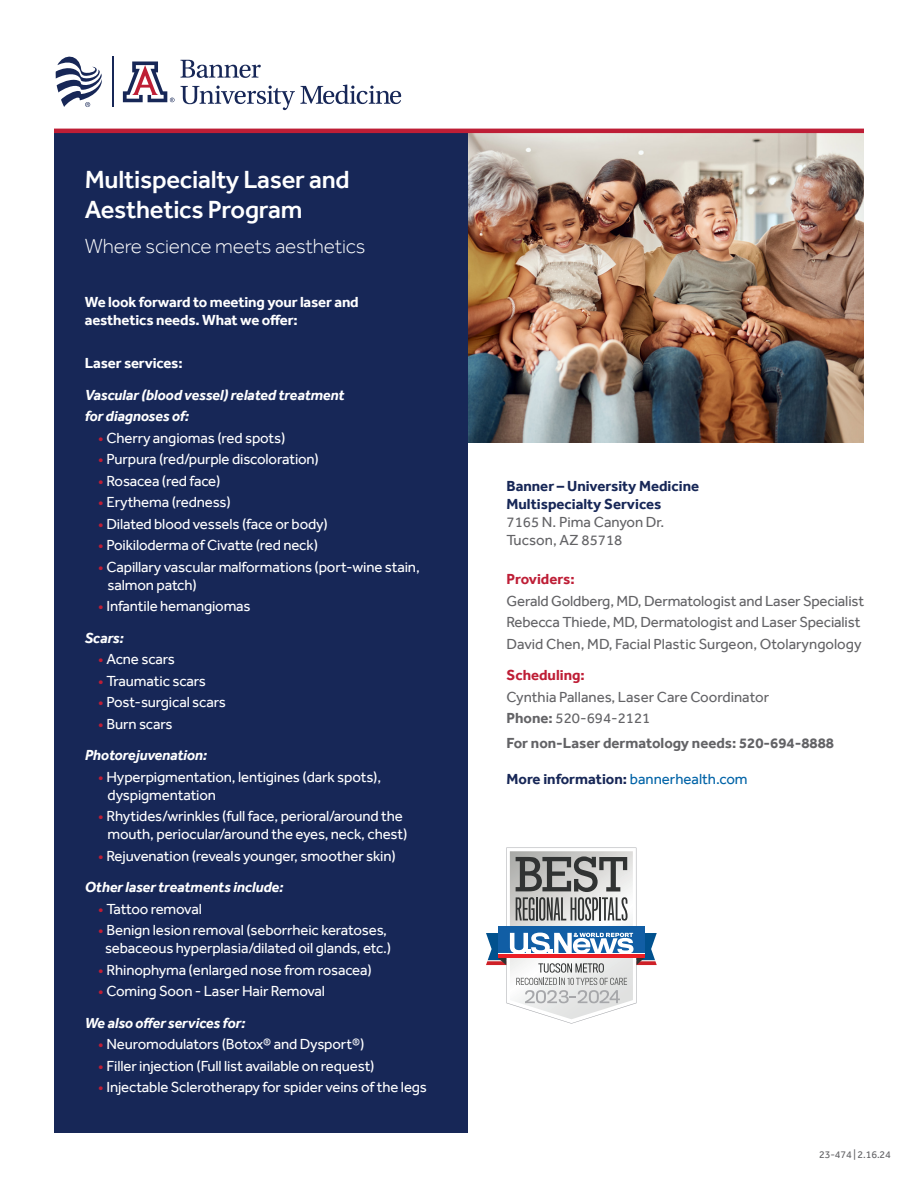
<style>
.page{position:relative;width:918px;height:1188px;background:#fff}
.page>*{position:absolute;margin:0;border:0;box-sizing:border-box;transform-origin:0 0}
.t1{font:500 25.5px "Effra";letter-spacing:-.01em;color:#fff}
.t2{font:300 21px "Effra";letter-spacing:-.01em;color:#fff}
.Paragraph-basic{font:15px "Effra";letter-spacing:-.01em;color:#fff}
.Paragraph-basic-2{font:15px "Effra";letter-spacing:-.01em;color:#636366}
.Paragraph-basic-3{font:italic 700 15px "Effra";letter-spacing:-.01em;color:#fff}
.t3{font:700 15px "Effra";color:#172757}
.Paragraph-basic-4{font:700 15px "Effra";letter-spacing:-.01em;color:#fff}
.t4{font:700 15px "Effra";color:#636366}
.Paragraph-basic-5{font:700 15px "Effra";color:#be1e36}
.t5{font:10.5px "Effra";letter-spacing:-.01em;color:#636366}
.s1{color:#be1e36}
.s2{font-weight:700}
.s3{font-weight:400;color:#0163a7}
</style>
<div class="page">
<img style="left:468px;top:133px;width:396px;height:310px">
<div style="left:54px;top:129px;width:414px;height:1004px;background:#172757"></div>
<hr style="left:112px;top:57px;width:2px;height:50px;background:#172757">
<svg style="left:55px;top:56px;width:47px;height:51px"></svg>
<svg style="left:122px;top:60px;width:279px;height:50px"></svg>
<hr style="left:54px;top:129px;width:810px;height:4px;background:#be1e36">
<svg style="left:486px;top:848px;width:171px;height:176px"></svg>
<p class="t1" style="left:85px;top:165px;width:266px">Multispecialty Laser and</p>
<p class="t1" style="left:85px;top:195px;width:219px">Aesthetics Program</p>
<p class="t2" style="left:85px;top:233px;width:282px">Where science meets aesthetics</p>
<p class="Paragraph-basic-4" style="left:85px;top:293px;width:276px">We look forward to meeting your laser and</p>
<p class="Paragraph-basic-4" style="left:85px;top:311px;width:214px">aesthetics needs. What we offer:</p>
<p class="Paragraph-basic-4" style="left:85px;top:354px;width:99px">Laser services:</p>
<p class="Paragraph-basic-3" style="left:85px;top:386px;width:261px">Vascular (blood vessel) related treatment</p>
<p class="Paragraph-basic-3" style="left:85px;top:407px;width:106px">for diagnoses of:</p>
<p class="Paragraph-basic" style="left:98px;top:429px;width:189px"><span class="s1">•</span> Cherry angiomas (red spots)</p>
<p class="Paragraph-basic" style="left:98px;top:450px;width:222px"><span class="s1">•</span> Purpura (red/purple discoloration)</p>
<p class="Paragraph-basic" style="left:98px;top:472px;width:124px"><span class="s1">•</span> Rosacea (red face)</p>
<p class="Paragraph-basic" style="left:98px;top:493px;width:134px"><span class="s1">•</span> Erythema (redness)</p>
<p class="Paragraph-basic" style="left:98px;top:515px;width:231px"><span class="s1">•</span> Dilated blood vessels (face or body)</p>
<p class="Paragraph-basic" style="left:98px;top:536px;width:221px"><span class="s1">•</span> Poikiloderma of Civatte (red neck)</p>
<p class="Paragraph-basic" style="left:98px;top:558px;width:323px"><span class="s1">•</span> Capillary vascular malformations (port-wine stain,</p>
<p class="Paragraph-basic" style="left:108px;top:576px;width:91px">salmon patch)</p>
<p class="Paragraph-basic" style="left:98px;top:597px;width:154px"><span class="s1">•</span> Infantile hemangiomas</p>
<p class="Paragraph-basic-3" style="left:85px;top:629px;width:40px">Scars:</p>
<p class="Paragraph-basic" style="left:98px;top:650px;width:78px"><span class="s1">•</span> Acne scars</p>
<p class="Paragraph-basic" style="left:98px;top:672px;width:109px"><span class="s1">•</span> Traumatic scars</p>
<p class="Paragraph-basic" style="left:98px;top:693px;width:129px"><span class="s1">•</span> Post-surgical scars</p>
<p class="Paragraph-basic" style="left:98px;top:715px;width:76px"><span class="s1">•</span> Burn scars</p>
<p class="Paragraph-basic-3" style="left:85px;top:746px;width:124px">Photorejuvenation:</p>
<p class="Paragraph-basic" style="left:98px;top:768px;width:285px"><span class="s1">•</span> Hyperpigmentation, lentigines (dark spots),</p>
<p class="Paragraph-basic" style="left:108px;top:786px;width:110px">dyspigmentation</p>
<p class="Paragraph-basic" style="left:98px;top:807px;width:306px"><span class="s1">•</span> Rhytides/wrinkles (full face, perioral/around the</p>
<p class="Paragraph-basic" style="left:108px;top:825px;width:301px">mouth, periocular/around the eyes, neck, chest)</p>
<p class="Paragraph-basic" style="left:98px;top:847px;width:299px"><span class="s1">•</span> Rejuvenation (reveals younger, smoother skin)</p>
<p class="Paragraph-basic-3" style="left:85px;top:878px;width:200px">Other laser treatments include:</p>
<p class="Paragraph-basic" style="left:98px;top:900px;width:105px"><span class="s1">•</span> Tattoo removal</p>
<p class="Paragraph-basic" style="left:98px;top:921px;width:290px"><span class="s1">•</span> Benign lesion removal (seborrheic keratoses,</p>
<p class="Paragraph-basic" style="left:105px;top:939px;width:288px">sebaceous hyperplasia/dilated oil glands, etc.)</p>
<p class="Paragraph-basic" style="left:98px;top:961px;width:275px"><span class="s1">•</span> Rhinophyma (enlarged nose from rosacea)</p>
<p class="Paragraph-basic" style="left:98px;top:982px;width:228px"><span class="s1">•</span> Coming Soon - Laser Hair Removal</p>
<p class="Paragraph-basic-3" style="left:85px;top:1014px;width:162px">We also offer services for:</p>
<p class="Paragraph-basic" style="left:98px;top:1035px;width:268px"><span class="s1">•</span> Neuromodulators (Botox® and Dysport®)</p>
<p class="Paragraph-basic" style="left:98px;top:1057px;width:278px"><span class="s1">•</span> Filler injection (Full list available on request)</p>
<p class="Paragraph-basic" style="left:98px;top:1078px;width:330px"><span class="s1">•</span> Injectable Sclerotherapy for spider veins of the legs</p>
<p class="t3" style="left:507px;top:477px;width:194px">Banner – University Medicine</p>
<p class="t3" style="left:507px;top:495px;width:156px">Multispecialty Services</p>
<p class="Paragraph-basic-2" style="left:507px;top:513px;width:159px">7165 N. Pima Canyon Dr.</p>
<p class="Paragraph-basic-2" style="left:507px;top:531px;width:117px">Tucson, AZ 85718</p>
<p class="Paragraph-basic-5" style="left:507px;top:570px;width:70px">Providers:</p>
<p class="Paragraph-basic-2" style="left:507px;top:592px;width:359px">Gerald Goldberg, MD, Dermatologist and Laser Specialist</p>
<p class="Paragraph-basic-2" style="left:507px;top:614px;width:356px">Rebecca Thiede, MD, Dermatologist and Laser Specialist</p>
<p class="Paragraph-basic-2" style="left:507px;top:635px;width:357px">David Chen, MD, Facial Plastic Surgeon, Otolaryngology</p>
<p class="Paragraph-basic-5" style="left:507px;top:667px;width:80px">Scheduling:</p>
<p class="Paragraph-basic-2" style="left:507px;top:688px;width:264px">Cynthia Pallanes, Laser Care Coordinator</p>
<p class="Paragraph-basic-2" style="left:507px;top:710px;width:145px"><span class="s2">Phone:</span> 520-694-2121</p>
<p class="t4" style="left:507px;top:734px;width:329px">For non-Laser dermatology needs: 520-694-8888</p>
<p class="t3" style="left:507px;top:770px;width:243px">More information: <span class="s3">bannerhealth.com</span></p>
<p class="t5" style="left:819px;top:1149px;width:73px">23-474 | 2.16.24</p>
</div>
